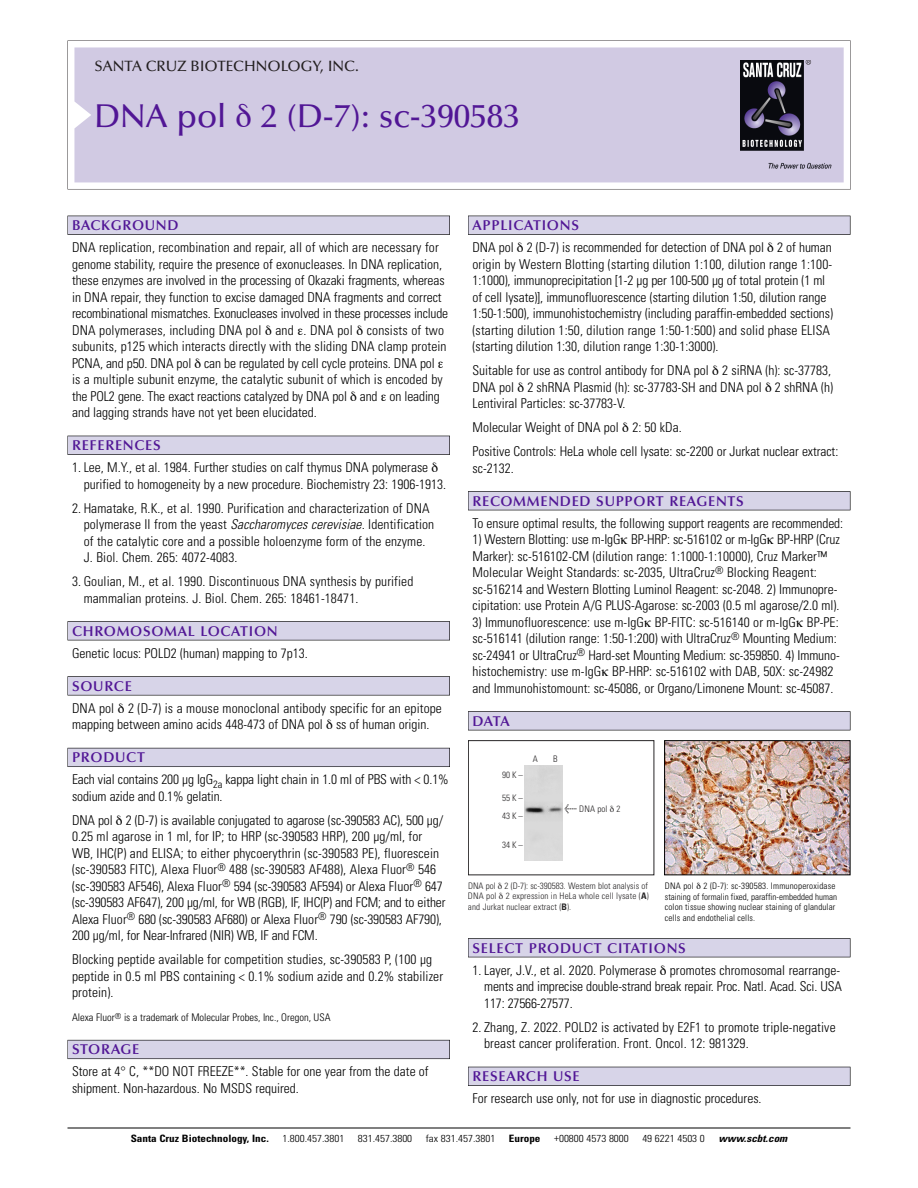
<style>
.page{position:relative;width:918px;height:1188px;background:#fff}
.page>*{position:absolute;margin:0;border:0;box-sizing:border-box;transform-origin:0 0}
.t1{font:500 33px "Optima";color:#511695}
.t2{font:500 15px "Optima";color:#231f20}
.t3{font:600 14.25px "Optima";letter-spacing:.05em;color:#511695}
.t4{font:300 condensed 13.5px/16.5px "Univers";color:#000}
.t5{font:300 condensed 10.5px "Univers";color:#000}
.t6{font:300 condensed 10.2px "Univers";color:#000;scale:1.1 1}
.t7{font:700 condensed 10.2px "Univers";color:#000;scale:1.1 1}
.t8{font:italic 700 condensed 10.2px "Univers";color:#000;scale:1.1 1}
.t9{font:300 condensed 9px/10.5px "Univers";letter-spacing:.015em;color:#000}
.t10{font:300 condensed 9px/10.5px "Univers";letter-spacing:.015em;color:#272526;text-align:justify}
.s1{font-style:italic}
.s2{font-family:"Meta Plus";font-weight:400;font-stretch:normal;font-size:10.5px}
.s3{font-weight:700}
</style>
<div class="page">
<svg style="left:68px;top:40px;width:783px;height:149px"></svg>
<div style="left:74px;top:47px;width:770px;height:135px;background:#d1cae3"></div>
<img style="left:741px;top:60px;width:90px;height:108px">
<div style="left:68px;top:216px;width:382px;height:19px;background:#535256"></div>
<div style="left:68px;top:216px;width:381px;height:18px;background:#d7d4e8"></div>
<div style="left:68px;top:436px;width:382px;height:19px;background:#525156"></div>
<div style="left:68px;top:436px;width:381px;height:18px;background:#d7d4e8"></div>
<div style="left:68px;top:621px;width:382px;height:19px;background:#545357"></div>
<div style="left:68px;top:622px;width:381px;height:18px;background:#d7d4e8"></div>
<div style="left:68px;top:676px;width:382px;height:19px;background:#575659"></div>
<div style="left:68px;top:677px;width:381px;height:18px;background:#d7d4e8"></div>
<div style="left:68px;top:748px;width:382px;height:19px;background:#595860"></div>
<div style="left:68px;top:748px;width:381px;height:18px;background:#d7d4e8"></div>
<div style="left:68px;top:1040px;width:382px;height:19px;background:#64626c"></div>
<div style="left:68px;top:1040px;width:381px;height:18px;background:#d7d4e8"></div>
<div style="left:468px;top:216px;width:382px;height:19px;background:#535256"></div>
<div style="left:468px;top:216px;width:382px;height:18px;background:#d7d4e8"></div>
<div style="left:468px;top:491px;width:382px;height:19px;background:#515155"></div>
<div style="left:468px;top:492px;width:382px;height:18px;background:#d7d4e8"></div>
<div style="left:468px;top:711px;width:382px;height:19px;background:#545357"></div>
<div style="left:468px;top:712px;width:382px;height:18px;background:#d7d4e8"></div>
<div style="left:468px;top:938px;width:382px;height:19px;background:#515155"></div>
<div style="left:468px;top:939px;width:382px;height:18px;background:#d7d4e8"></div>
<div style="left:468px;top:1067px;width:382px;height:19px;background:#515057"></div>
<div style="left:468px;top:1067px;width:382px;height:18px;background:#d7d4e8"></div>
<hr style="left:68px;top:1128px;width:782px;height:1px;background:#000">
<div style="left:468px;top:740px;width:186px;height:135px;border:1px solid #272526"></div>
<img style="left:524px;top:766px;width:39px;height:95px">
<img style="left:666px;top:742px;width:182px;height:131px">
<div style="left:664px;top:740px;width:186px;height:135px;border:1px solid #000"></div>
<svg style="left:237px;top:104px;width:14px;height:24px"></svg>
<p class="t2" style="left:94px;top:60px;width:266px">SANTA CRUZ BIOTECHNOLOGY, INC.</p>
<p class="t1" style="left:94px;top:102px;width:427px">DNA pol 2 (D-7): sc-390583</p>
<p class="t3" style="left:72px;top:219px;width:108px">BACKGROUND</p>
<p class="t4" style="left:72px;top:240px;width:378px">DNA replication, recombination and repair, all of which are necessary for genome stability, require the presence of exonucleases. In DNA replication, these enzymes are involved in the processing of Okazaki fragments, whereas in DNA repair, they function to excise damaged DNA fragments and correct recombinational mismatches. Exonucleases involved in these processes include DNA polymerases, including DNA pol and . DNA pol consists of two subunits, p125 which interacts directly with the sliding DNA clamp protein PCNA, and p50. DNA pol can be regulated by cell cycle proteins. DNA pol<br>is a multiple subunit enzyme, the catalytic subunit of which is encoded by the POL2 gene. The exact reactions catalyzed by DNA pol and on leading and lagging strands have not yet been elucidated.</p>
<p class="t3" style="left:72px;top:439px;width:90px">REFERENCES</p>
<p class="t4" style="left:84px;top:460px;width:364px;text-indent:-12px">1. Lee, M.Y., et al. 1984. Further studies on calf thymus DNA polymerase purified to homogeneity by a new procedure. Biochemistry 23: 1906-1913.</p>
<p class="t4" style="left:84px;top:501px;width:352px;text-indent:-12px">2. Hamatake, R.K., et al. 1990. Purification and characterization of DNA polymerase II from the yeast <span class="s1">Saccharomyces cerevisiae.</span> Identification of the catalytic core and a possible holoenzyme form of the enzyme.<br>J. Biol. Chem. 265: 4072-4083.</p>
<p class="t4" style="left:84px;top:574px;width:331px;text-indent:-12px">3. Goulian, M., et al. 1990. Discontinuous DNA synthesis by purified mammalian proteins. J. Biol. Chem. 265: 18461-18471.</p>
<p class="t3" style="left:72px;top:625px;width:207px">CHROMOSOMAL LOCATION</p>
<p class="t4" style="left:72px;top:646px;width:237px">Genetic locus: POLD2 (human) mapping to 7p13.</p>
<p class="t3" style="left:72px;top:680px;width:61px">SOURCE</p>
<p class="t4" style="left:72px;top:701px;width:371px">DNA pol 2 (D-7) is a mouse monoclonal antibody specific for an epitope mapping between amino acids 448-473 of DNA pol ss of human origin.</p>
<p class="t3" style="left:72px;top:751px;width:74px">PRODUCT</p>
<p class="t4" style="left:72px;top:773px;width:378px">Each vial contains 200 µg IgG<sub>2a</sub> kappa light chain in 1.0 ml of PBS with &lt; 0.1% sodium azide and 0.1% gelatin.</p>
<p class="t4" style="left:72px;top:813px;width:375px">DNA pol 2 (D-7) is available conjugated to agarose (sc-390583 AC), 500 µg/ 0.25 ml agarose in 1 ml, for IP; to HRP (sc-390583 HRP), 200 µg/ml, for WB, IHC(P) and ELISA; to either phycoerythrin (sc-390583 PE), fluorescein (sc-390583 FITC), Alexa Fluor<sup>®</sup> 488 (sc-390583 AF488), Alexa Fluor<sup>®</sup> 546 (sc-390583 AF546), Alexa Fluor<sup>®</sup> 594 (sc-390583 AF594) or Alexa Fluor<sup>®</sup> 647 (sc-390583 AF647), 200 µg/ml, for WB (RGB), IF, IHC(P) and FCM; and to either Alexa Fluor<sup>®</sup> 680 (sc-390583 AF680) or Alexa Fluor<sup>®</sup> 790 (sc-390583 AF790), 200 µg/ml, for Near-Infrared (NIR) WB, IF and FCM.</p>
<p class="t4" style="left:72px;top:953px;width:373px">Blocking peptide available for competition studies, sc-390583 P, (100 µg peptide in 0.5 ml PBS containing &lt; 0.1% sodium azide and 0.2% stabilizer protein).</p>
<p class="t5" style="left:72px;top:1014px;width:260px">Alexa Fluor<sup>®</sup> is a trademark of Molecular Probes, Inc., Oregon, USA</p>
<p class="t3" style="left:72px;top:1044px;width:69px">STORAGE</p>
<p class="t4" style="left:72px;top:1065px;width:358px">Store at 4° C, **DO NOT FREEZE**. Stable for one year from the date of shipment. Non-hazardous. No MSDS required.</p>
<p class="t3" style="left:473px;top:219px;width:108px">APPLICATIONS</p>
<p class="t4" style="left:473px;top:240px;width:362px">DNA pol 2 (D-7) is recommended for detection of DNA pol 2 of human origin by Western Blotting (starting dilution 1:100, dilution range 1:100- 1:1000), immunoprecipitation [1-2 µg per 100-500 µg of total protein (1 ml of cell lysate)], immunofluorescence (starting dilution 1:50, dilution range 1:50-1:500), immunohistochemistry (including paraffin-embedded sections) (starting dilution 1:50, dilution range 1:50-1:500) and solid phase ELISA (starting dilution 1:30, dilution range 1:30-1:3000).</p>
<p class="t4" style="left:473px;top:363px;width:362px">Suitable for use as control antibody for DNA pol 2 siRNA (h): sc-37783,<br>DNA pol 2 shRNA Plasmid (h): sc-37783-SH and DNA pol 2 shRNA (h)<br>Lentiviral Particles: sc-37783-V.</p>
<p class="t4" style="left:473px;top:420px;width:211px">Molecular Weight of DNA pol 2: 50 kDa.</p>
<p class="t4" style="left:473px;top:444px;width:367px">Positive Controls: HeLa whole cell lysate: sc-2200 or Jurkat nuclear extract: sc-2132.</p>
<p class="t3" style="left:473px;top:495px;width:273px">RECOMMENDED SUPPORT REAGENTS</p>
<p class="t4" style="left:473px;top:516px;width:372px">To ensure optimal results, the following support reagents are recommended:</p>
<p class="t4" style="left:473px;top:532px;width:369px">1) Western Blotting: use m-IgG BP-HRP: sc-516102 or m-IgG BP-HRP (Cruz Marker): sc-516102-CM (dilution range: 1:1000-1:10000), Cruz Marker™ Molecular Weight Standards: sc-2035, UltraCruz<sup>®</sup> Blocking Reagent: sc-516214 and Western Blotting Luminol Reagent: sc-2048. 2) Immunopre&shy;cipitation: use Protein A/G PLUS-Agarose: sc-2003 (0.5 ml agarose/2.0 ml).</p>
<p class="t4" style="left:473px;top:615px;width:369px">3) Immunofluorescence: use m-IgG BP-FITC: sc-516140 or m-IgG BP-PE: sc-516141 (dilution range: 1:50-1:200) with UltraCruz<sup>®</sup> Mounting Medium: sc-24941 or UltraCruz<sup>®</sup> Hard-set Mounting Medium: sc-359850. 4) Immuno&shy;histochemistry: use m-IgG BP-HRP: sc-516102 with DAB, 50X: sc-24982 and Immunohistomount: sc-45086, or Organo/Limonene Mount: sc-45087.</p>
<p class="t3" style="left:473px;top:715px;width:39px">DATA</p>
<p class="t10" style="left:502px;top:771px;width:22px">90 K –</p>
<p class="t10" style="left:502px;top:790px;width:22px;line-height:18.3px">55 K –<br>43 K –</p>
<p class="t10" style="left:502px;top:841px;width:22px">34 K –</p>
<p class="t10" style="left:533px;top:755px;width:7px">A</p>
<p class="t10" style="left:553px;top:755px;width:6px">B</p>
<p class="t10" style="left:565px;top:805px;width:57px"><span class="s2">&lt;</span> DNA pol 2</p>
<p class="t10" style="left:468px;top:881px;width:182px">DNA pol 2 (D-7): sc-390583. Western blot analysis of DNA pol 2 expression in HeLa whole cell lysate (<span class="s3">A</span>) and Jurkat nuclear extract (<span class="s3">B</span>).</p>
<p class="t9" style="left:665px;top:882px;width:174px">DNA pol 2 (D-7): sc-390583. Immunoperoxidase staining of formalin fixed, paraffin-embedded human colon tissue showing nuclear staining of glandular cells and endothelial cells.</p>
<p class="t3" style="left:473px;top:942px;width:215px">SELECT PRODUCT CITATIONS</p>
<p class="t4" style="left:484px;top:963px;width:359px;text-indent:-12px">1. Layer, J.V., et al. 2020. Polymerase promotes chromosomal rearrange&shy;ments and imprecise double-strand break repair. Proc. Natl. Acad. Sci. USA<br>117: 27566-27577.</p>
<p class="t4" style="left:484px;top:1020px;width:353px;text-indent:-12px">2. Zhang, Z. 2022. POLD2 is activated by E2F1 to promote triple-negative breast cancer proliferation. Front. Oncol. 12: 981329.</p>
<p class="t3" style="left:473px;top:1070px;width:109px">RESEARCH USE</p>
<p class="t4" style="left:473px;top:1092px;width:291px">For research use only, not for use in diagnostic procedures.</p>
<p class="t7" style="left:131px;top:1135px;width:127px">Santa Cruz Biotechnology, Inc.</p>
<p class="t6" style="left:282px;top:1135px;width:58px">1.800.457.3801</p>
<p class="t6" style="left:358px;top:1135px;width:51px">831.457.3800</p>
<p class="t6" style="left:426px;top:1135px;width:65px">fax 831.457.3801</p>
<p class="t7" style="left:509px;top:1135px;width:30px">Europe</p>
<p class="t6" style="left:554px;top:1135px;width:69px">+00800 4573 8000</p>
<p class="t6" style="left:642px;top:1135px;width:58px">49 6221 4503 0</p>
<p class="t8" style="left:719px;top:1135px;width:66px">www.scbt.com</p>
</div>
